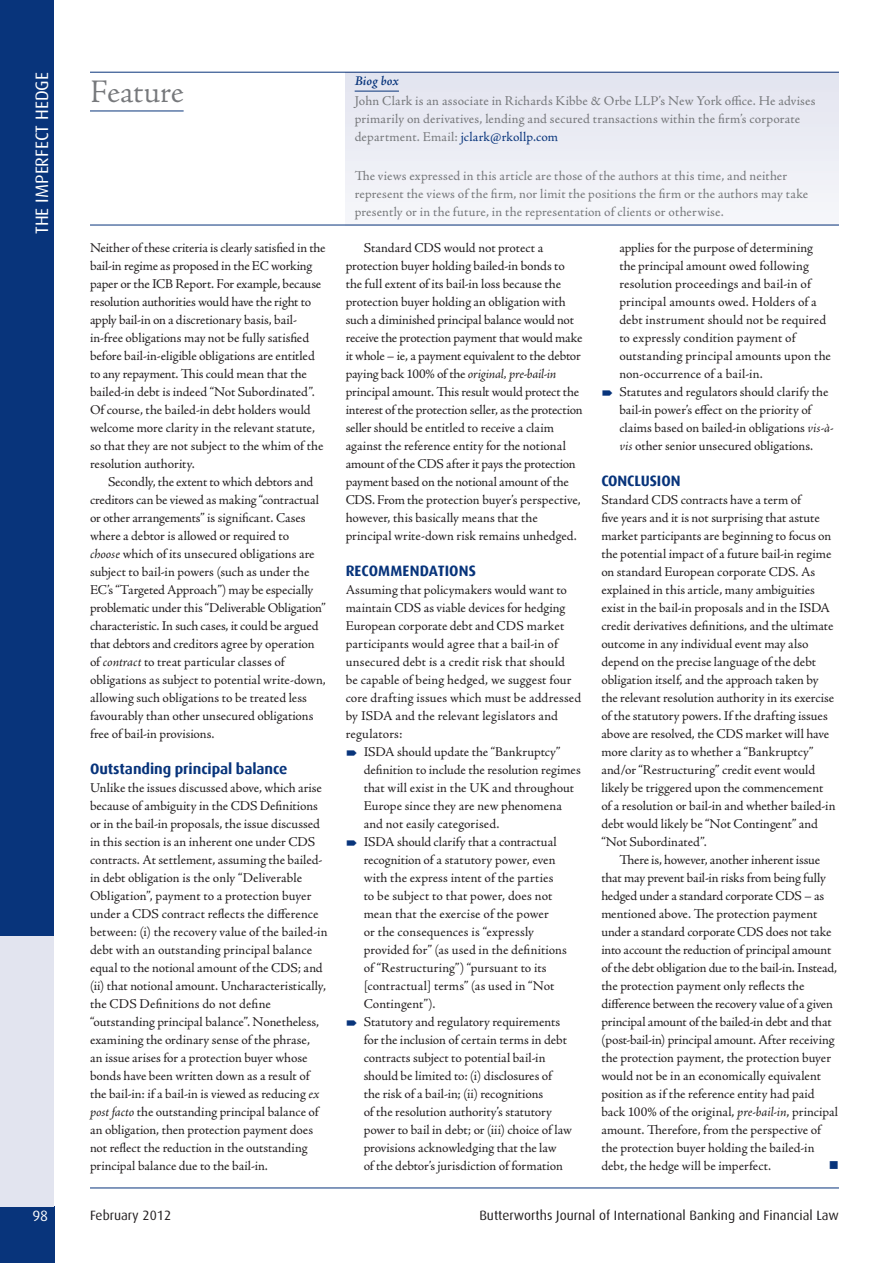
<style>
.page{position:relative;width:893px;height:1263px;background:#fff}
.page>*{position:absolute;margin:0;border:0;box-sizing:border-box;transform-origin:0 0}
.t1{font:300 33px "Adobe Jenson Pro";color:#76787b}
.t2{font:18px "Dax";color:#fff}
.j-H2{font:700 15px "Dax";letter-spacing:-.005em;color:#08347b}
.j-H1{font:700 15px "Dax";letter-spacing:-.005em;color:#08347b}
.t3{font:15px "Dax";color:#fff}
.j-Para{font:13.5px/18px "Adobe Jenson Pro";letter-spacing:-.01em;color:#231f20}
.j-PC{font:13.5px/18px "Adobe Jenson Pro";color:#231f20}
.j-L1{font:13.5px/18px "Adobe Jenson Pro";color:#231f20}
.t4{font:13.5px/18px "Adobe Jenson Pro";letter-spacing:.01em;color:#76787b}
.t5{font:13.5px "Dax";color:#231f20}
.t6{font:italic 600 13.5px "Adobe Jenson Pro";letter-spacing:.005em;color:#08347b}
.j-Para-2{font:13.5px "Wingdings";color:#08347b}
.s1{font-style:italic}
.s2{color:#08347b}
</style>
<div class="page">
<hr style="left:90px;top:1188px;width:749px;height:1px;background:#08347b">
<hr style="left:90px;top:72px;width:749px;height:1px;background:#08347b">
<div style="left:0;top:1206px;width:54px;height:57px;background:#08347b"></div>
<hr style="left:90px;top:225px;width:749px;height:1px;background:#08347b">
<div style="left:346px;top:72px;width:493px;height:153px;background:#ebecf4"></div>
<hr style="left:355px;top:91px;width:44px;height:1px;background:#08347b">
<div style="left:0;top:0;width:54px;height:936px;background:#08347b"></div>
<div style="left:0;top:936px;width:54px;height:270px;background:#e2e4ef"></div>
<hr style="left:90px;top:111px;width:94px;height:1px;background:#08347b">
<h2 class="t2" style="left:32px;top:234px;width:163px;rotate:-90deg">THE IMPERFECT HEDGE</h2>
<h1 class="t1" style="left:90px;top:73px;width:95px">Feature</h1>
<p class="j-Para" style="left:90px;top:239px;width:237px">Neither of these criteria is clearly satisfied in the bail-in regime as proposed in the EC working paper or the ICB Report. For example, because resolution authorities would have the right to apply bail-in on a discretionary basis, bail&shy;in-free obligations may not be fully satisfied before bail-in-eligible obligations are entitled to any repayment. This could mean that the bailed-in debt is indeed “Not Subordinated”.<br>Of course, the bailed-in debt holders would welcome more clarity in the relevant statute, so that they are not subject to the whim of the resolution authority.</p>
<p class="j-Para" style="left:90px;top:473px;width:237px;text-indent:18px">Secondly, the extent to which debtors and creditors can be viewed as making “contractual or other arrangements” is significant. Cases where a debtor is allowed or required to<br><span class="s1">choose</span> which of its unsecured obligations are subject to bail-in powers (such as under the EC’s “Targeted Approach”) may be especially problematic under this “Deliverable Obligation” characteristic. In such cases, it could be argued that debtors and creditors agree by operation of <span class="s1">contract</span> to treat particular classes of obligations as subject to potential write-down, allowing such obligations to be treated less favourably than other unsecured obligations free of bail-in provisions.</p>
<p class="j-H2" style="left:90px;top:760px;width:199px">Outstanding principal balance</p>
<p class="j-PC" style="left:90px;top:779px;width:239px">Unlike the issues discussed above, which arise because of ambiguity in the CDS Definitions or in the bail-in proposals, the issue discussed in this section is an inherent one under CDS contracts. At settlement, assuming the bailed&shy;in debt obligation is the only “Deliverable Obligation”, payment to a protection buyer under a CDS contract reflects the difference between: (i) the recovery value of the bailed-in debt with an outstanding principal balance equal to the notional amount of the CDS; and (ii) that notional amount. Uncharacteristically, the CDS Definitions do not define “outstanding principal balance”. Nonetheless, examining the ordinary sense of the phrase,<br>an issue arises for a protection buyer whose bonds have been written down as a result of the bail-in: if a bail-in is viewed as reducing <span class="s1">ex post facto</span> the outstanding principal balance of an obligation, then protection payment does not reflect the reduction in the outstanding principal balance due to the bail-in.</p>
<p class="t6" style="left:355px;top:73px;width:46px">Biog box</p>
<p class="t4" style="left:355px;top:92px;width:462px">John Clark is an associate in Richards Kibbe &amp; Orbe LLP’s New York office. He advises primarily on derivatives, lending and secured transactions within the firm’s corporate department. Email: <span class="s2">jclark@rkollp.com</span></p>
<p class="t4" style="left:355px;top:167px;width:455px">The views expressed in this article are those of the authors at this time, and neither represent the views of the firm, nor limit the positions the firm or the authors may take presently or in the future, in the representation of clients or otherwise.</p>
<p class="j-Para" style="left:346px;top:239px;width:239px;text-indent:18px">Standard CDS would not protect a protection buyer holding bailed-in bonds to the full extent of its bail-in loss because the protection buyer holding an obligation with such a diminished principal balance would not receive the protection payment that would make it whole – ie, a payment equivalent to the debtor paying back 100% of the <span class="s1">original, pre-bail-in </span>principal amount. This result would protect the interest of the protection seller, as the protection seller should be entitled to receive a claim against the reference entity for the notional amount of the CDS after it pays the protection payment based on the notional amount of the CDS. From the protection buyer’s perspective, however, this basically means that the principal write-down risk remains unhedged.</p>
<p class="j-H1" style="left:346px;top:562px;width:132px">RECOMMENDATIONS</p>
<p class="j-PC" style="left:346px;top:581px;width:237px">Assuming that policymakers would want to maintain CDS as viable devices for hedging European corporate debt and CDS market participants would agree that a bail-in of unsecured debt is a credit risk that should<br>be capable of being hedged, we suggest four core drafting issues which must be addressed by ISDA and the relevant legislators and regulators:</p>
<p class="j-L1" style="left:364px;top:743px;width:219px">ISDA should update the “Bankruptcy” definition to include the resolution regimes that will exist in the UK and throughout Europe since they are new phenomena and not easily categorised.</p>
<p class="j-L1" style="left:364px;top:833px;width:205px">ISDA should clarify that a contractual recognition of a statutory power, even with the express intent of the parties to be subject to that power, does not mean that the exercise of the power<br>or the consequences is “expressly provided for” (as used in the definitions of “Restructuring”) “pursuant to its [contractual] terms” (as used in “Not Contingent”).</p>
<p class="j-L1" style="left:364px;top:1013px;width:210px">Statutory and regulatory requirements for the inclusion of certain terms in debt contracts subject to potential bail-in should be limited to: (i) disclosures of the risk of a bail-in; (ii) recognitions<br>of the resolution authority’s statutory power to bail in debt; or (iii) choice of law provisions acknowledging that the law<br>of the debtor’s jurisdiction of formation</p>
<p class="j-L1" style="left:619px;top:239px;width:213px">applies for the purpose of determining the principal amount owed following resolution proceedings and bail-in of principal amounts owed. Holders of a debt instrument should not be required to expressly condition payment of outstanding principal amounts upon the non-occurrence of a bail-in.</p>
<p class="j-L1" style="left:619px;top:383px;width:216px">Statutes and regulators should clarify the bail-in power’s effect on the priority of claims based on bailed-in obligations <span class="s1">vis-à&shy;vis</span> other senior unsecured obligations.</p>
<p class="j-H1" style="left:601px;top:472px;width:81px">CONCLUSION</p>
<p class="j-PC" style="left:601px;top:491px;width:236px">Standard CDS contracts have a term of<br>five years and it is not surprising that astute market participants are beginning to focus on the potential impact of a future bail-in regime on standard European corporate CDS. As explained in this article, many ambiguities exist in the bail-in proposals and in the ISDA credit derivatives definitions, and the ultimate outcome in any individual event may also depend on the precise language of the debt obligation itself, and the approach taken by the relevant resolution authority in its exercise of the statutory powers. If the drafting issues above are resolved, the CDS market will have more clarity as to whether a “Bankruptcy” and/or “Restructuring” credit event would likely be triggered upon the commencement of a resolution or bail-in and whether bailed-in debt would likely be “Not Contingent” and “Not Subordinated”.</p>
<p class="j-Para" style="left:601px;top:851px;width:238px;text-indent:18px">There is, however, another inherent issue that may prevent bail-in risks from being fully hedged under a standard corporate CDS – as mentioned above. The protection payment under a standard corporate CDS does not take into account the reduction of principal amount of the debt obligation due to the bail-in. Instead, the protection payment only reflects the difference between the recovery value of a given principal amount of the bailed-in debt and that (post-bail-in) principal amount. After receiving the protection payment, the protection buyer would not be in an economically equivalent position as if the reference entity had paid back 100% of the original, <span class="s1">pre-bail-in</span>, principal amount. Therefore, from the perspective of the protection buyer holding the bailed-in debt, the hedge will be imperfect.</p>
<p class="j-Para-2" style="left:829px;top:1158px;width:12px">■</p>
<p class="t3" style="left:32px;top:1207px;width:17px">98</p>
<p class="t5" style="left:90px;top:1208px;width:83px">February 2012</p>
<p class="t5" style="left:479px;top:1208px;width:361px">Butterworths Journal of International Banking and Financial Law</p>
</div>
